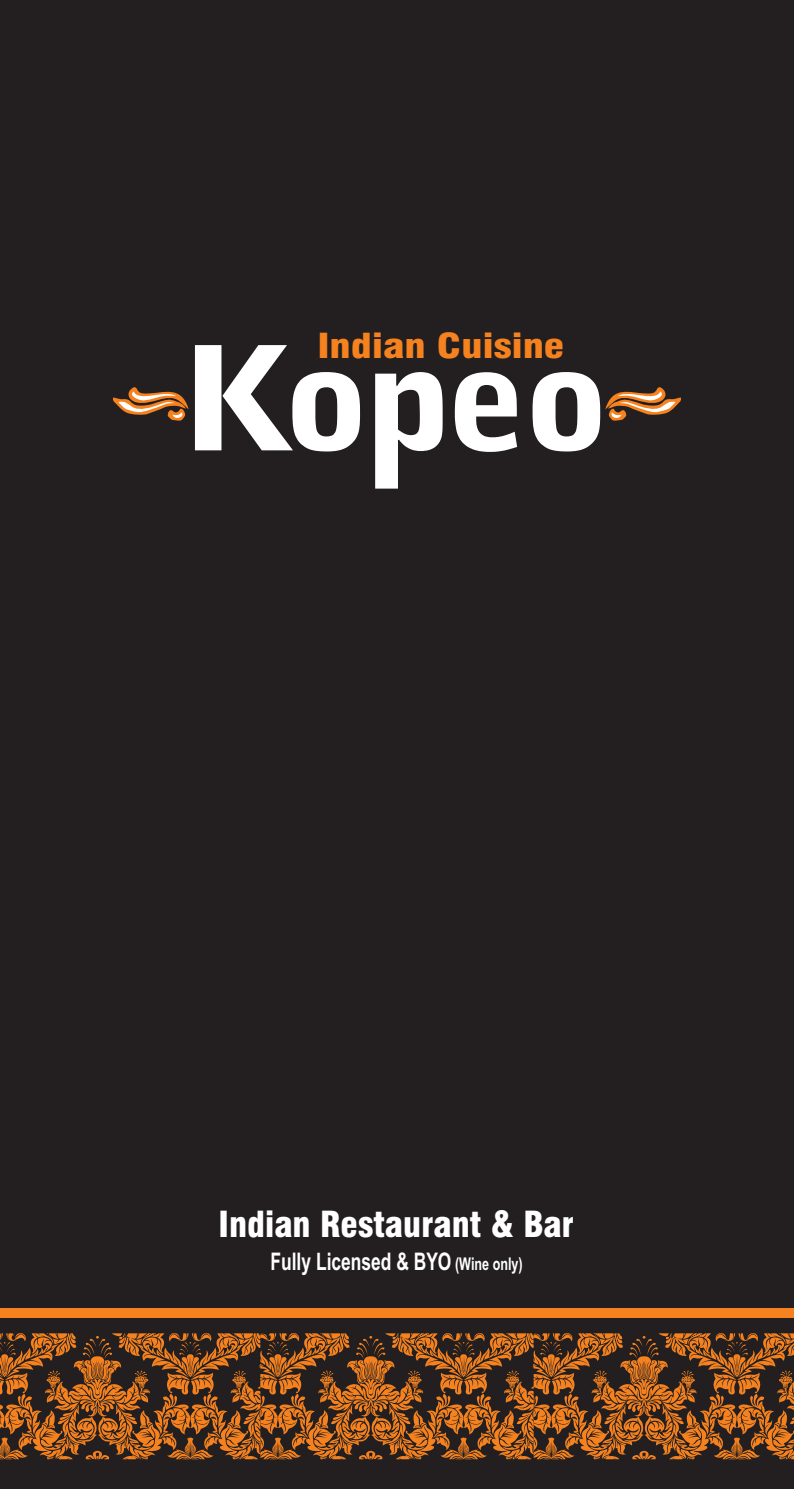
<style>
.page{position:relative;width:794px;height:1489px;background:#fff}
.page>*{position:absolute;margin:0;border:0;box-sizing:border-box;transform-origin:0 0}
.t1{font:900 condensed 35px "Swiss 721 BT";color:#fff}
.t2{font:900 condensed 33.6px "Swiss 721 BT";color:#f5821f;scale:1.23 1}
.t3{font:700 24.15px "Arial Narrow";color:#fff;scale:.88 1}
.s1{font-size:17.5px}
</style>
<div class="page">
<div style="left:0;top:0;width:794px;height:1488px;background:#231f20"></div>
<svg style="left:0;top:1333px;width:794px;height:126px"></svg>
<div style="left:0;top:1307px;width:794px;height:10px;background:#f5821f"></div>
<svg style="left:195px;top:345px;width:405px;height:143px"></svg>
<svg style="left:113px;top:387px;width:75px;height:34px"></svg>
<svg style="left:605px;top:387px;width:76px;height:34px"></svg>
<h2 class="t2" style="left:317px;top:332px;width:202px">Indian Cuisine</h2>
<h1 class="t1" style="left:219px;top:1210px;width:357px">Indian Restaurant &amp; Bar</h1>
<p class="t3" style="left:270px;top:1251px;width:288px">Fully Licensed &amp; BYO <span class="s1">(Wine only)</span></p>
</div>
